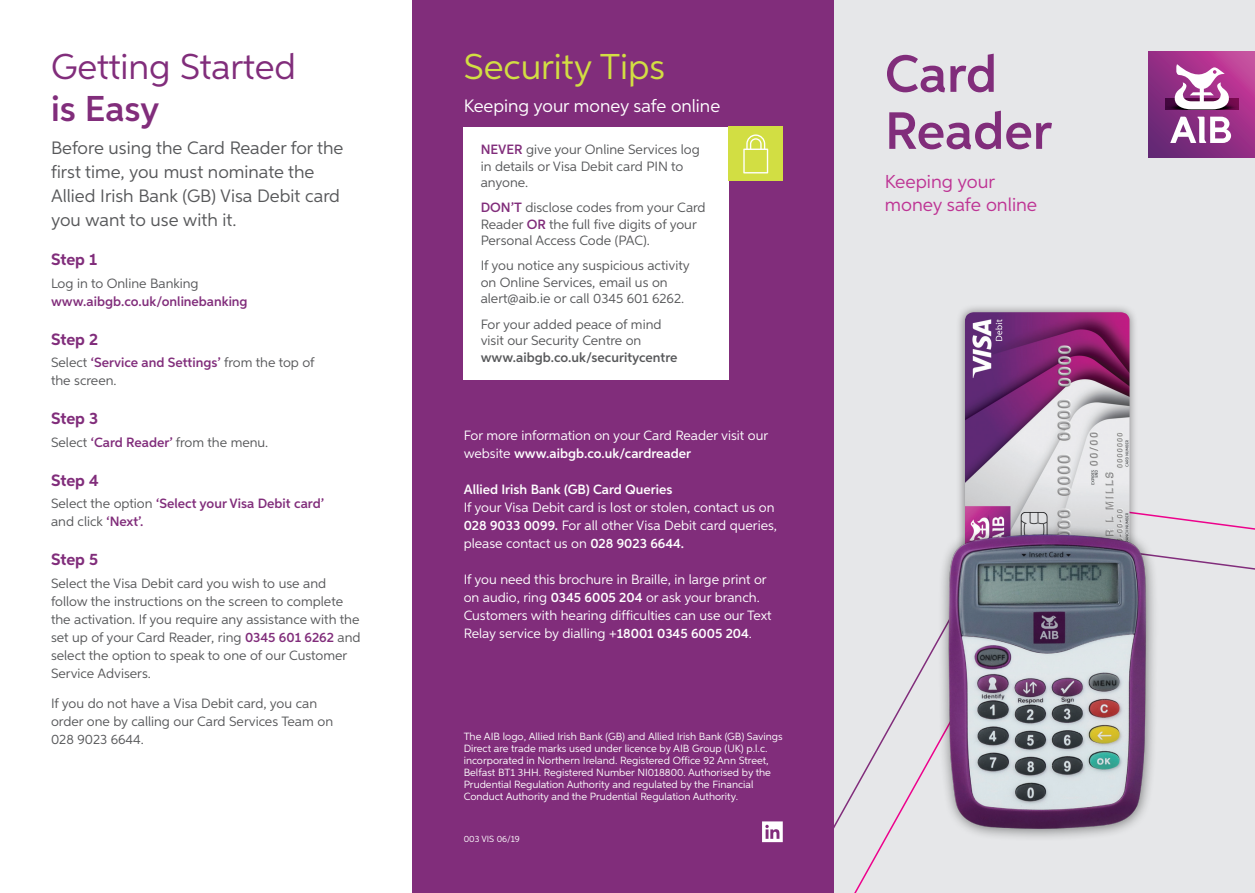
<style>
.page{position:relative;width:1255px;height:893px;background:#fff}
.page>*{position:absolute;margin:0;border:0;box-sizing:border-box;transform-origin:0 0}
.A5_Main_Heading__Whi{font:600 52.5px/57px "Aspira";color:#812d7b}
.t1{font:36px/42px "Aspira";color:#812d7b}
.t2{font:36px "Aspira";color:#d2de43}
.A5_Sub_Heading__Whit{font:18.75px/22.5px "Aspira";color:#be3494}
.t3{font:18px/24px "Aspira";color:#57585a}
.t4{font:18px "Aspira";color:#fff}
.Bullet_Points__White{font:700 16.5px "Aspira";letter-spacing:-.005em;color:#812d7b}
.Bullet_Points__White-2{font:13.5px/16.5px "Aspira";color:#57585a}
.t5{font:13.5px/18px "Aspira";color:#fff}
.Bullet_Points__White-3{font:600 13.5px/18px "Aspira";color:#812d7b}
.t6{font:600 13.5px "Aspira";color:#fff}
.t7{font:10.5px/12px "Aspira";color:#fff}
.T_Cs__White{font:9px "Aspira";color:#fff}
.s1{font-weight:600}
.s2{font-weight:400;color:#57585a}
.s3{font-weight:600;color:#812d7b}
</style>
<div class="page">
<div style="left:833px;top:0;width:421px;height:893px;background:#e6e7e9"></div>
<svg style="left:833px;top:506px;width:421px;height:387px"></svg>
<div style="left:412px;top:0;width:421px;height:893px;background:#812d7b"></div>
<svg style="left:1148px;top:51px;width:106px;height:106px;background:#943185"></svg>
<svg style="left:1164px;top:64px;width:74px;height:46px;background:#b874a9"></svg>
<svg style="left:1170px;top:117px;width:60px;height:26px;background:#c399c1"></svg>
<div style="left:463px;top:127px;width:265px;height:252px;background:#fff"></div>
<div style="left:728px;top:127px;width:54px;height:54px;background:#d2de43"></div>
<svg style="left:743px;top:134px;width:25px;height:39px"></svg>
<svg style="left:762px;top:821px;width:20px;height:21px"></svg>
<div style="left:955px;top:303px;width:183px;height:280px;background:#231f20;opacity:.55"></div>
<img style="left:964px;top:312px;width:165px;height:204px">
<img style="left:915px;top:516px;width:257px;height:337px">
<p class="t1" style="left:51px;top:45px;width:246px">Getting Started <span class="s1">is Easy</span></p>
<p class="t3" style="left:51px;top:135px;width:294px">Before using the Card Reader for the first time, you must nominate the<br>Allied Irish Bank (GB) Visa Debit card you want to use with it.</p>
<p class="Bullet_Points__White" style="left:51px;top:249px;width:48px">Step 1</p>
<p class="Bullet_Points__White-3" style="left:51px;top:274px;width:198px"><span class="s2">Log in to Online Banking </span>www.aibgb.co.uk/onlinebanking</p>
<p class="Bullet_Points__White" style="left:51px;top:329px;width:48px">Step 2</p>
<p class="Bullet_Points__White-2" style="left:51px;top:353px;width:265px;line-height:18px">Select <span class="s3">‘Service and Settings’</span> from the top of the screen.</p>
<p class="Bullet_Points__White" style="left:51px;top:409px;width:48px">Step 3</p>
<p class="Bullet_Points__White-2" style="left:51px;top:433px;width:219px">Select <span class="s3">‘Card Reader’</span> from the menu.</p>
<p class="Bullet_Points__White" style="left:51px;top:470px;width:49px">Step 4</p>
<p class="Bullet_Points__White-3" style="left:51px;top:494px;width:274px"><span class="s2">Select the option</span> ‘Select your Visa Debit card’ <span class="s2">and click</span> ‘Next’.</p>
<p class="Bullet_Points__White" style="left:51px;top:550px;width:49px">Step 5</p>
<p class="Bullet_Points__White-2" style="left:51px;top:574px;width:311px;line-height:18px">Select the Visa Debit card you wish to use and follow the instructions on the screen to complete the activation. If you require any assistance with the set up of your Card Reader, ring <span class="s3">0345 601 6262</span> and select the option to speak to one of our Customer Service Advisers.</p>
<p class="Bullet_Points__White-2" style="left:51px;top:695px;width:283px;line-height:18px">If you do not have a Visa Debit card, you can order one by calling our Card Services Team on<br>028 9023 6644.</p>
<p class="t2" style="left:463px;top:45px;width:203px">Security Tips</p>
<p class="t4" style="left:463px;top:94px;width:258px">Keeping your money safe online</p>
<p class="Bullet_Points__White-2" style="left:480px;top:141px;width:220px"><span class="s3">NEVER</span> give your Online Services log in details or Visa Debit card PIN to anyone.</p>
<p class="Bullet_Points__White-2" style="left:480px;top:199px;width:226px"><span class="s3">DON’T</span> disclose codes from your Card<br>Reader <span class="s3">OR</span> the full five digits of your<br>Personal Access Code (PAC).</p>
<p class="Bullet_Points__White-2" style="left:480px;top:257px;width:210px">If you notice any suspicious activity on Online Services, email us on alert@aib.ie or call 0345 601 6262.</p>
<p class="Bullet_Points__White-2" style="left:480px;top:315px;width:198px">For your added peace of mind visit our Security Centre on <span class="s1">www.aibgb.co.uk/securitycentre</span></p>
<p class="t5" style="left:463px;top:426px;width:306px">For more information on your Card Reader visit our website <span class="s1">www.aibgb.co.uk/cardreader</span></p>
<p class="t6" style="left:463px;top:481px;width:210px">Allied Irish Bank (GB) Card Queries</p>
<p class="t5" style="left:463px;top:498px;width:315px">If your Visa Debit card is lost or stolen, contact us on<br><span class="s1">028 9033 0099.</span> For all other Visa Debit card queries, please contact us on <span class="s1">028 9023 6644.</span></p>
<p class="t5" style="left:463px;top:570px;width:309px">If you need this brochure in Braille, in large print or on audio, ring <span class="s1">0345 6005 204</span> or ask your branch.<br>Customers with hearing difficulties can use our Text Relay service by dialling +<span class="s1">18001 0345 6005 204</span>.</p>
<p class="t7" style="left:463px;top:730px;width:320px">The AIB logo, Allied Irish Bank (GB) and Allied Irish Bank (GB) Savings Direct are trade marks used under licence by AIB Group (UK) p.l.c. incorporated in Northern Ireland. Registered Office 92 Ann Street, Belfast BT1 3HH. Registered Number NI018800. Authorised by the Prudential Regulation Authority and regulated by the Financial Conduct Authority and the Prudential Regulation Authority.</p>
<p class="T_Cs__White" style="left:463px;top:833px;width:58px">003 VIS 06/19</p>
<p class="A5_Main_Heading__Whi" style="left:884px;top:45px;width:169px">Card<br>Reader</p>
<p class="A5_Sub_Heading__Whit" style="left:884px;top:170px;width:154px">Keeping your money safe online</p>
</div>
